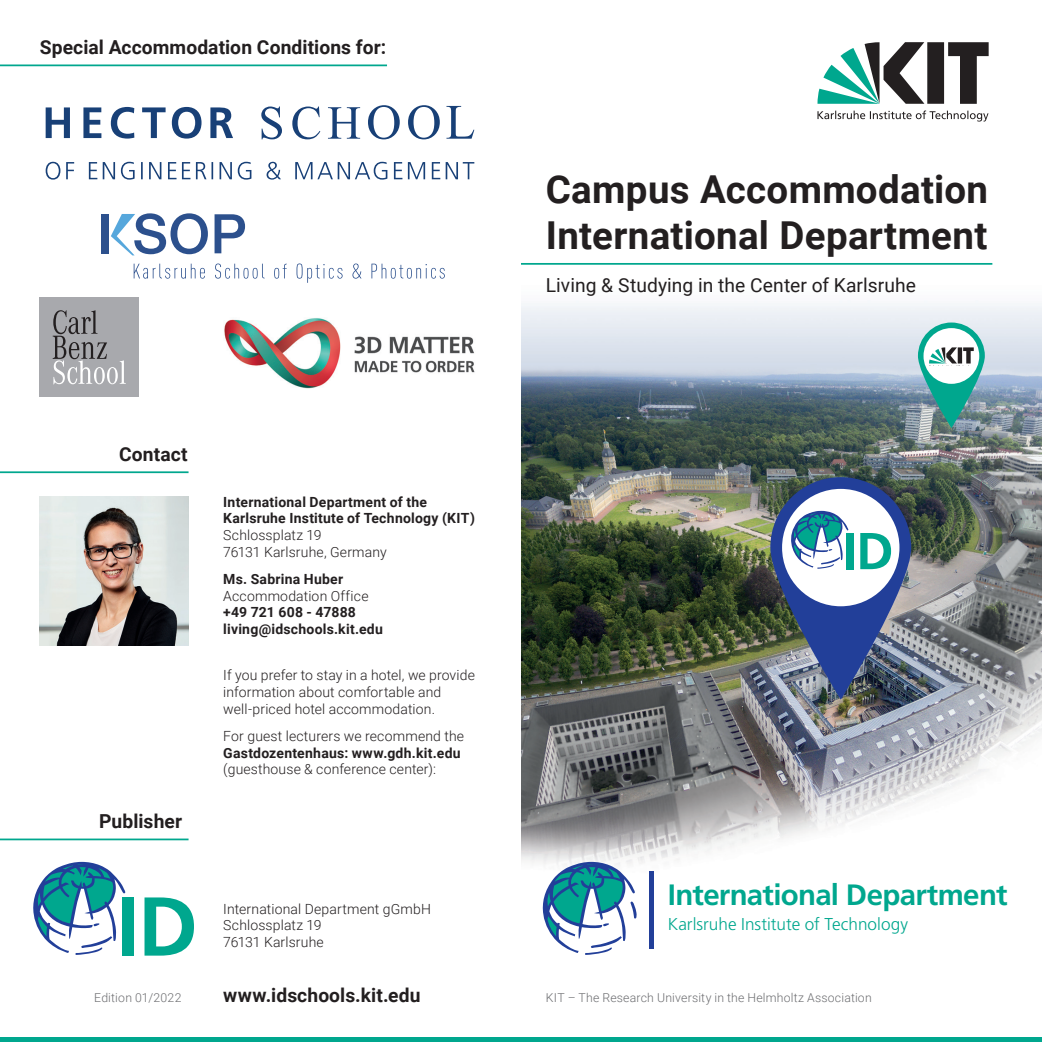
<style>
.page{position:relative;width:1042px;height:1042px;background:#fff}
.page>*{position:absolute;margin:0;border:0;box-sizing:border-box;transform-origin:0 0}
.t1{font:700 83.3px "Frutiger LT Std";color:#00a78e}
.t2{font:700 51.8px "Frutiger LT Std";color:#00a78e}
.Broschürentitel{font:700 38.5px/46.2px "Roboto";letter-spacing:.01em;color:#231f20}
.t3{font:700 29.4px "Frutiger LT Std";letter-spacing:-.025em;color:#00a78e}
.Broschürentitel_II{font:700 19.25px "Roboto";letter-spacing:.005em;color:#231f20}
.Broschürenuntertitel{font:19.25px "Roboto";letter-spacing:.005em;color:#231f20}
.t4{font:300 17.15px "Frutiger LT Std";color:#00a78e}
.Text{font:300 14px/16.8px "Roboto";letter-spacing:.01em;color:#231f20}
.Text-2{font:700 14px/16.8px "Roboto";letter-spacing:.015em;color:#231f20}
.Graue_Sternchen-Text{font:300 12.25px "Roboto";letter-spacing:.015em;color:#6c6d70}
.s1{font-weight:300}
.s2{font-weight:700}
</style>
<div class="page">
<img style="left:521px;top:303px;width:521px;height:561px">
<div style="left:0;top:1037px;width:521px;height:5px;background:#00a78e"></div>
<div style="left:521px;top:1037px;width:521px;height:5px;background:#00a78e"></div>
<svg style="left:541px;top:862px;width:96px;height:93px"></svg>
<div style="left:649px;top:871px;width:5px;height:78px;background:#223f99"></div>
<svg style="left:817px;top:42px;width:171px;height:62px"></svg>
<svg style="left:817px;top:110px;width:171px;height:12px"></svg>
<svg style="left:918px;top:322px;width:67px;height:106px;background:#3ea39b"></svg>
<div style="left:923px;top:328px;width:56px;height:56px;background:#fff;border-radius:50%"></div>
<svg style="left:929px;top:347px;width:45px;height:16px"></svg>
<img style="left:770px;top:477px;width:141px;height:222px;border-radius:70px">
<div style="left:782px;top:489px;width:117px;height:117px;background:#fff;border-radius:50%"></div>
<svg style="left:789px;top:511px;width:59px;height:58px"></svg>
<hr style="left:521px;top:263px;width:471px;height:2px;background:#00a78e">
<hr style="left:0;top:64px;width:387px;height:2px;background:#00a78e">
<hr style="left:0;top:471px;width:189px;height:2px;background:#00a78e">
<hr style="left:0;top:838px;width:189px;height:2px;background:#00a78e">
<svg style="left:46px;top:105px;width:428px;height:75px"></svg>
<svg style="left:214px;top:214px;width:31px;height:39px"></svg>
<svg style="left:111px;top:213px;width:97px;height:42px"></svg>
<div style="left:101px;top:214px;width:7px;height:39px;background:#2c508d"></div>
<svg style="left:134px;top:264px;width:71px;height:15px"></svg>
<svg style="left:215px;top:263px;width:50px;height:16px"></svg>
<svg style="left:274px;top:264px;width:13px;height:15px"></svg>
<svg style="left:296px;top:263px;width:47px;height:20px"></svg>
<svg style="left:352px;top:263px;width:9px;height:16px"></svg>
<svg style="left:371px;top:264px;width:74px;height:15px"></svg>
<div style="left:40px;top:298px;width:99px;height:99px;background:#a8a9ad"></div>
<svg style="left:53px;top:310px;width:73px;height:74px"></svg>
<img style="left:224px;top:318px;width:251px;height:71px">
<img style="left:40px;top:496px;width:149px;height:149px">
<svg style="left:33px;top:862px;width:92px;height:93px"></svg>
<p class="Broschürentitel_II" style="left:40px;top:34px;width:348px">Special Accommodation Conditions for:</p>
<p class="Broschürentitel_II" style="left:119px;top:441px;width:70px">Contact</p>
<p class="Broschürentitel_II" style="left:99px;top:808px;width:84px">Publisher</p>
<p class="t1" style="left:117px;top:878px;width:83px">ID</p>
<p class="Graue_Sternchen-Text" style="left:94px;top:988px;width:89px">Edition 01/2022</p>
<p class="Text-2" style="left:223px;top:493px;width:253px">International Department of the<br>Karlsruhe Institute of Technology (KIT)<br><span class="s1">Schlossplatz 19<br>76131 Karlsruhe, Germany</span></p>
<p class="Text-2" style="left:223px;top:570px;width:161px">Ms. Sabrina Huber<br><span class="s1">Accommodation Office </span>+49 721 608 - 47888 living@idschools.kit.edu</p>
<p class="Text" style="left:223px;top:666px;width:253px">If you prefer to stay in a hotel, we provide information about comfortable and well-priced hotel accommodation.</p>
<p class="Text" style="left:223px;top:727px;width:242px">For guest lecturers we recommend the<br><span class="s2">Gastdozentenhaus: www.gdh.kit.edu </span>(guesthouse &amp; conference center):</p>
<p class="Text" style="left:223px;top:899px;width:209px">International Department gGmbH<br>Schlossplatz 19</p>
<p class="Text" style="left:223px;top:933px;width:102px">76131 Karlsruhe</p>
<p class="Broschürentitel_II" style="left:223px;top:981px;width:199px">www.idschools.kit.edu</p>
<p class="Broschürentitel" style="left:546px;top:164px;width:444px">Campus Accommodation<br>International Department</p>
<p class="Broschürenuntertitel" style="left:546px;top:272px;width:372px">Living &amp; Studying in the Center of Karlsruhe</p>
<p class="t2" style="left:843px;top:521px;width:52px">ID</p>
<p class="t3" style="left:668px;top:877px;width:341px">International Department</p>
<p class="t4" style="left:668px;top:914px;width:242px">Karlsruhe Institute of Technology</p>
<p class="Graue_Sternchen-Text" style="left:546px;top:988px;width:327px">KIT – The Research University in the Helmholtz Association</p>
</div>
